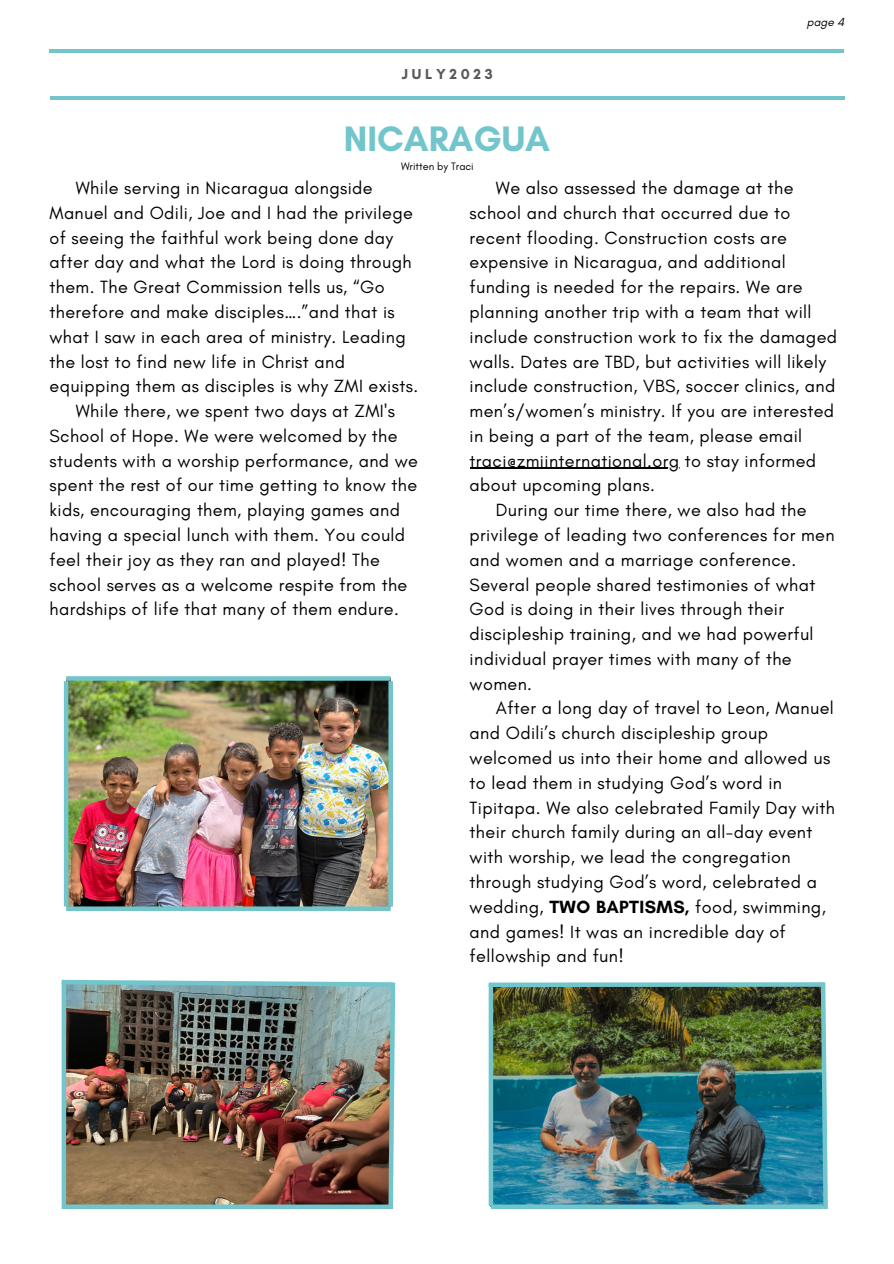
<style>
.page{position:relative;width:894px;height:1264px;background:#fff}
.page>*{position:absolute;margin:0;border:0;box-sizing:border-box;transform-origin:0 0}
.t1{font:700 36px "Glacial Indifference";color:#72c5cb}
.t2{font:18px/24.8px "Glacial Indifference";letter-spacing:.02em;color:#000}
.t3{font:700 14.7px "Glacial Indifference";letter-spacing:.25em;color:#595959}
.t4{font:italic 12px "Glacial Indifference";color:#000}
.t5{font:10.95px "Glacial Indifference";color:#000}
.s1{font-weight:700}
</style>
<div class="page">
<hr style="left:49px;top:50px;width:795px;height:3px;background:#72c5cb">
<hr style="left:50px;top:96px;width:794px;height:4px;background:#72c5cb">
<img style="left:66px;top:680px;width:324px;height:226px">
<img style="left:490px;top:987px;width:328px;height:219px">
<hr style="left:469px;top:468px;width:210px;height:1px;background:#000">
<div style="left:66px;top:906px;width:324px;height:5px;background:#72c5cb"></div>
<svg style="left:66px;top:676px;width:324px;height:4px"></svg>
<hr style="left:64px;top:681px;width:4px;height:225px;background:#72c5cb">
<div style="left:388px;top:681px;width:5px;height:225px;background:#72c5cb"></div>
<img style="left:61px;top:979px;width:335px;height:231px">
<div style="left:488px;top:982px;width:336px;height:5px;background:#72c5cb"></div>
<svg style="left:491px;top:1204px;width:327px;height:4px"></svg>
<div style="left:488px;top:984px;width:5px;height:221px;background:#72c5cb"></div>
<svg style="left:818px;top:982px;width:10px;height:227px;background:#66aab0"></svg>
<p class="t3" style="left:402px;top:65px;width:92px">JULY2023</p>
<p class="t4" style="left:806px;top:15px;width:39px">page 4</p>
<p class="t1" style="left:344px;top:117px;width:208px">NICARAGUA</p>
<p class="t2" style="left:49px;top:175px;width:370px;text-indent:26px">While serving in Nicaragua alongside Manuel and Odili, Joe and I had the privilege of seeing the faithful work being done day after day and what the Lord is doing through them. The Great Commission tells us, “Go therefore and make disciples….”and that is what I saw in each area of ministry. Leading the lost to find new life in Christ and equipping them as disciples is why ZMI exists.</p>
<p class="t2" style="left:49px;top:398px;width:370px;text-indent:26px">While there, we spent two days at ZMI's School of Hope. We were welcomed by the students with a worship performance, and we spent the rest of our time getting to know the kids, encouraging them, playing games and having a special lunch with them. You could feel their joy as they ran and played! The school serves as a welcome respite from the hardships of life that many of them endure.</p>
<p class="t5" style="left:401px;top:159px;width:74px">Written by Traci</p>
<p class="t2" style="left:469px;top:175px;width:369px;text-indent:26px">We also assessed the damage at the school and church that occurred due to recent flooding. Construction costs are expensive in Nicaragua, and additional funding is needed for the repairs. We are planning another trip with a team that will include construction work to fix the damaged walls. Dates are TBD, but activities will likely include construction, VBS, soccer clinics, and men’s/women’s ministry. If you are interested in being a part of the team, please email traci@zmiinternational.org to stay informed about upcoming plans.</p>
<p class="t2" style="left:469px;top:497px;width:366px;text-indent:26px">During our time there, we also had the privilege of leading two conferences for men and women and a marriage conference.<br>Several people shared testimonies of what God is doing in their lives through their discipleship training, and we had powerful individual prayer times with many of the women.</p>
<p class="t2" style="left:469px;top:695px;width:367px;text-indent:26px">After a long day of travel to Leon, Manuel and Odili’s church discipleship group welcomed us into their home and allowed us to lead them in studying God’s word in Tipitapa. We also celebrated Family Day with their church family during an all-day event with worship, we lead the congregation through studying God’s word, celebrated a wedding, <span class="s1">TWO BAPTISMS,</span> food, swimming, and games! It was an incredible day of fellowship and fun!</p>
</div>
